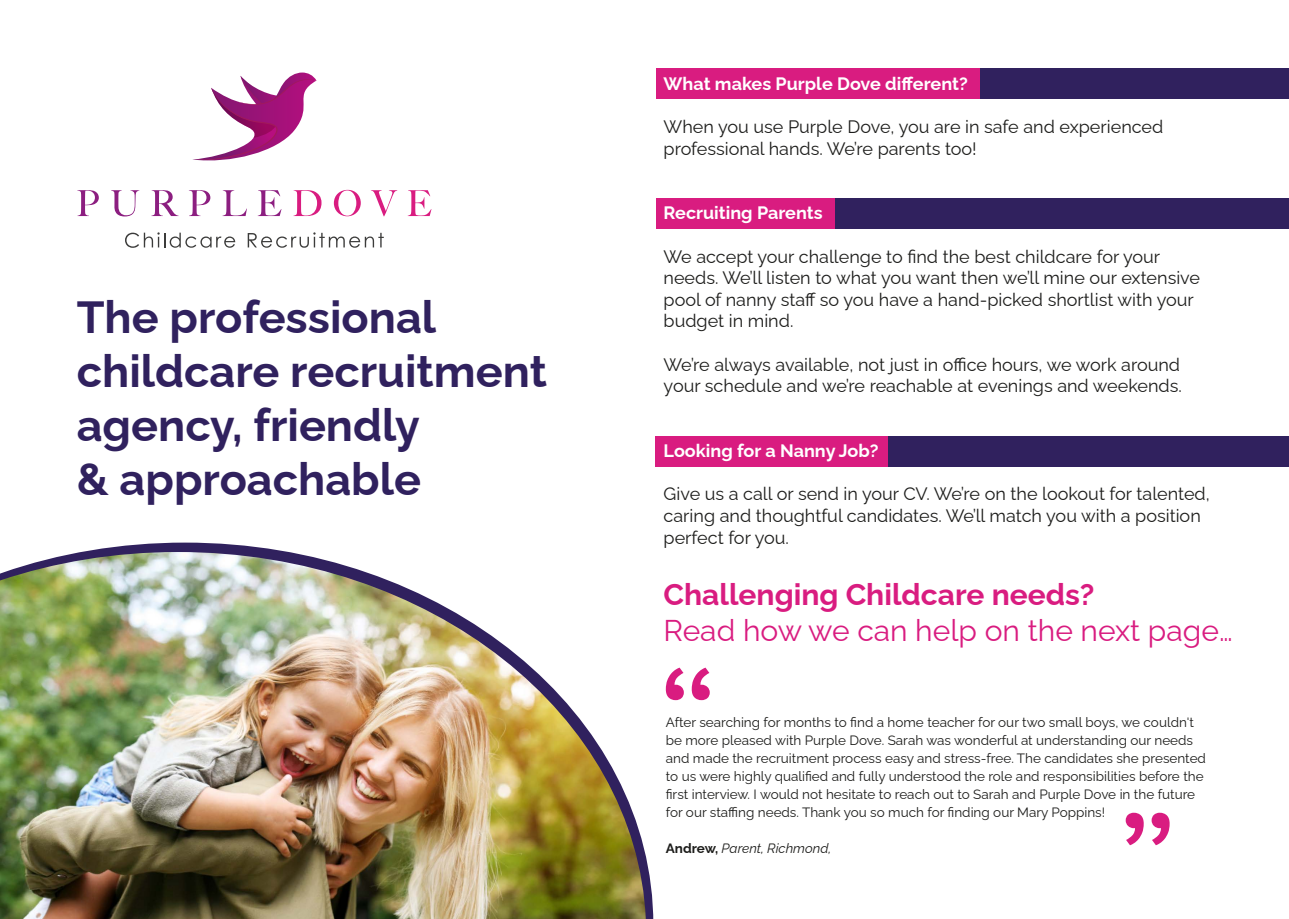
<style>
.page{position:relative;width:1289px;height:919px;background:#fff}
.page>*{position:absolute;margin:0;border:0;box-sizing:border-box;transform-origin:0 0}
.t1{font:700 45px/54px "Raleway";color:#30215e}
.t2{font:30px "Raleway";color:#d91c80}
.t3{font:700 30px "Raleway";color:#d91c80}
.t4{font:18px/21.6px "Raleway";color:#1d1d1b}
.t5{font:700 18px "Raleway";color:#fff}
.t6{font:13.5px/18px "Raleway";color:#1d1d1b}
.t7{font:italic 13.5px "Raleway";color:#1d1d1b}
.s1{font-weight:700;font-style:normal}
</style>
<div class="page">
<svg style="left:81px;top:542px;width:572px;height:376px"></svg>
<img style="left:1px;top:552px;width:644px;height:366px">
<div style="left:655px;top:68px;width:325px;height:31px;background:#d91c80"></div>
<div style="left:980px;top:68px;width:308px;height:31px;background:#30215e"></div>
<div style="left:655px;top:198px;width:180px;height:31px;background:#d91c80"></div>
<div style="left:835px;top:198px;width:453px;height:31px;background:#30215e"></div>
<div style="left:655px;top:436px;width:234px;height:30px;background:#d91c80"></div>
<div style="left:889px;top:436px;width:399px;height:30px;background:#30215e"></div>
<svg style="left:666px;top:667px;width:43px;height:33px"></svg>
<svg style="left:1125px;top:812px;width:44px;height:33px"></svg>
<hr style="left:0;top:0;width:1px;height:918px;background:#616160">
<hr style="left:0;top:0;width:1288px;height:1px;background:#616160">
<svg style="left:77px;top:190px;width:22px;height:26px"></svg>
<svg style="left:111px;top:190px;width:28px;height:26px"></svg>
<svg style="left:151px;top:190px;width:27px;height:26px"></svg>
<svg style="left:189px;top:190px;width:21px;height:26px"></svg>
<svg style="left:222px;top:190px;width:25px;height:26px"></svg>
<svg style="left:258px;top:190px;width:23px;height:26px"></svg>
<svg style="left:293px;top:190px;width:28px;height:26px"></svg>
<svg style="left:334px;top:190px;width:27px;height:26px"></svg>
<svg style="left:371px;top:190px;width:26px;height:26px"></svg>
<svg style="left:408px;top:190px;width:23px;height:26px"></svg>
<svg style="left:125px;top:232px;width:110px;height:16px"></svg>
<svg style="left:248px;top:232px;width:136px;height:16px"></svg>
<svg style="left:192px;top:72px;width:124px;height:89px"></svg>
<h1 class="t1" style="left:77px;top:285px;width:471px">The professional childcare recruitment agency, friendly<br>&amp; approachable</h1>
<p class="t5" style="left:663px;top:69px;width:306px">What makes Purple Dove different?</p>
<p class="t4" style="left:663px;top:114px;width:501px">When you use Purple Dove, you are in safe and experienced professional hands. We’re parents too!</p>
<p class="t5" style="left:663px;top:199px;width:161px">Recruiting Parents</p>
<p class="t4" style="left:663px;top:243px;width:538px">We accept your challenge to find the best childcare for your needs. We’ll listen to what you want then we’ll mine our extensive pool of nanny staff so you have a hand-picked shortlist with your budget in mind.</p>
<p class="t4" style="left:663px;top:351px;width:519px">We’re always available, not just in office hours, we work around your schedule and we’re reachable at evenings and weekends.</p>
<p class="t5" style="left:663px;top:436px;width:216px">Looking for a Nanny Job?</p>
<p class="t4" style="left:663px;top:481px;width:548px">Give us a call or send in your CV. We’re on the lookout for talented, caring and thoughtful candidates. We’ll match you with a position perfect for you.</p>
<h2 class="t3" style="left:663px;top:570px;width:432px">Challenging Childcare needs?</h2>
<h2 class="t2" style="left:663px;top:606px;width:570px">Read how we can help on the next page…</h2>
<p class="t6" style="left:666px;top:711px;width:541px">After searching for months to find a home teacher for our two small boys, we couldn't be more pleased with Purple Dove. Sarah was wonderful at understanding our needs and made the recruitment process easy and stress-free. The candidates she presented to us were highly qualified and fully understood the role and responsibilities before the first interview. I would not hesitate to reach out to Sarah and Purple Dove in the future for our staffing needs. Thank you so much for finding our Mary Poppins!</p>
<p class="t7" style="left:666px;top:837px;width:167px"><span class="s1">Andrew,</span> Parent, Richmond,</p>
</div>
